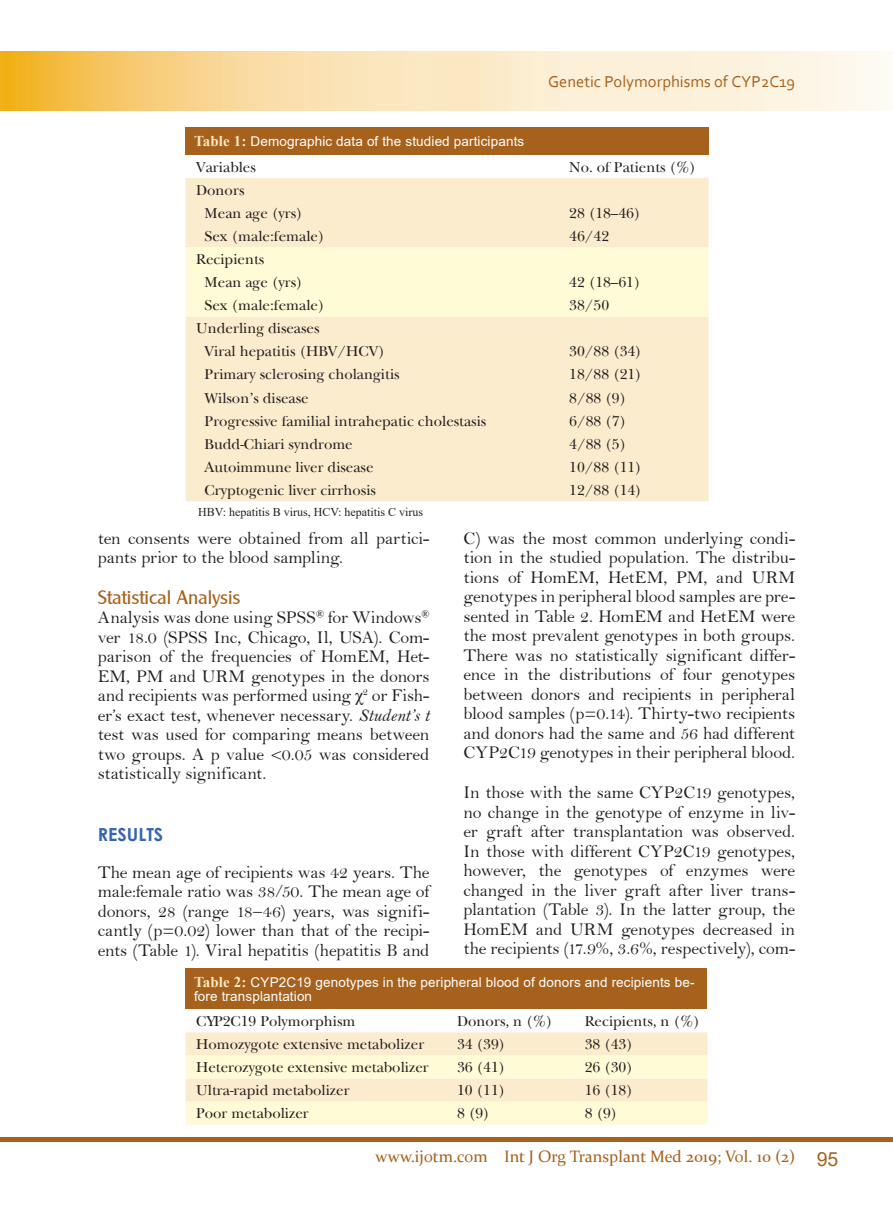
<style>
.page{position:relative;width:893px;height:1212px;background:#fff}
.page>*{position:absolute;margin:0;border:0;box-sizing:border-box;transform-origin:0 0}
.Sub_head{font:19.5px "Clearly Gothic";color:#a6611c}
.t1{font:19.5px "Arial";color:#a6611c}
.Body{font:18px/19.5px "Bell";letter-spacing:-.01em;color:#231f20;text-align:justify}
.Heading{font:700 18px "Century Gothic";color:#3665b0}
.t2{font:16.5px "Constantia";color:#a6611c}
.Running_Title{font:16.5px "Corbel";color:#a6611c}
.Table_Text{font:15px "Baskerville S Si";color:#231f20}
.table_indentate{font:15px "Baskerville S Si";color:#231f20}
.Table{font:13.5px/13.5px "Arial";letter-spacing:.01em;color:#fff}
.t3{font:12px "Times New Roman";color:#231f20}
.s1{font-family:"Times New Roman";font-weight:700;font-size:15px;color:#fbe8c2}
.s2{font-family:"Times New Roman"}
.s3{font-family:"Bell MT Italic"}
</style>
<div class="page">
<div style="left:0;top:1137px;width:893px;height:5px;background:#a6611c"></div>
<img style="left:0;top:52px;width:882px;height:59px">
<div style="left:185px;top:128px;width:523px;height:27px;background:#a6611c"></div>
<div style="left:185px;top:178px;width:523px;height:323px;background:#fcecce"></div>
<div style="left:185px;top:247px;width:523px;height:69px;background:#fffbd6"></div>
<div style="left:185px;top:968px;width:522px;height:41px;background:#a6611c"></div>
<svg style="left:185px;top:1032px;width:522px;height:93px;background:#fdf3d2"></svg>
<p class="Running_Title" style="left:548px;top:72px;width:249px">Genetic Polymorphisms of CYP2C19</p>
<p class="Table" style="left:194px;top:135px;width:332px"><span class="s1">Table 1:</span> Demographic data of the studied participants</p>
<p class="Table_Text" style="left:196px;top:157px;width:61px">Variables</p>
<p class="Table_Text" style="left:569px;top:157px;width:128px">No. of Patients (%)</p>
<p class="Table_Text" style="left:196px;top:180px;width:50px">Donors</p>
<p class="table_indentate" style="left:205px;top:204px;width:100px">Mean age (yrs)</p>
<p class="Table_Text" style="left:569px;top:204px;width:73px">28 (18–46)</p>
<p class="table_indentate" style="left:205px;top:227px;width:121px">Sex (male:female)</p>
<p class="Table_Text" style="left:569px;top:227px;width:41px">46/42</p>
<p class="Table_Text" style="left:196px;top:250px;width:70px">Recipients</p>
<p class="table_indentate" style="left:205px;top:273px;width:100px">Mean age (yrs)</p>
<p class="Table_Text" style="left:569px;top:273px;width:73px">42 (18–61)</p>
<p class="table_indentate" style="left:205px;top:296px;width:121px">Sex (male:female)</p>
<p class="Table_Text" style="left:569px;top:296px;width:41px">38/50</p>
<p class="Table_Text" style="left:196px;top:319px;width:125px">Underling diseases</p>
<p class="table_indentate" style="left:205px;top:342px;width:182px">Viral hepatitis (HBV/HCV)</p>
<p class="Table_Text" style="left:569px;top:342px;width:74px">30/88 (34)</p>
<p class="table_indentate" style="left:205px;top:365px;width:196px">Primary sclerosing cholangitis</p>
<p class="Table_Text" style="left:569px;top:365px;width:74px">18/88 (21)</p>
<p class="table_indentate" style="left:205px;top:388px;width:106px">Wilson’s disease</p>
<p class="Table_Text" style="left:569px;top:388px;width:58px">8/88 (9)</p>
<p class="table_indentate" style="left:205px;top:411px;width:283px">Progressive familial intrahepatic cholestasis</p>
<p class="Table_Text" style="left:569px;top:411px;width:58px">6/88 (7)</p>
<p class="table_indentate" style="left:205px;top:434px;width:150px">Budd-Chiari syndrome</p>
<p class="Table_Text" style="left:569px;top:434px;width:58px">4/88 (5)</p>
<p class="table_indentate" style="left:205px;top:458px;width:170px">Autoimmune liver disease</p>
<p class="Table_Text" style="left:569px;top:458px;width:74px">10/88 (11)</p>
<p class="table_indentate" style="left:205px;top:481px;width:173px">Cryptogenic liver cirrhosis</p>
<p class="Table_Text" style="left:569px;top:481px;width:74px">12/88 (14)</p>
<p class="t3" style="left:198px;top:503px;width:226px">HBV: hepatitis B virus, HCV: hepatitis C virus</p>
<p class="Body" style="left:98px;top:528px;width:333px">ten consents were obtained from all partici&shy;pants prior to the blood sampling.</p>
<p class="Sub_head" style="left:98px;top:586px;width:144px">Statistical Analysis</p>
<p class="Body" style="left:98px;top:608px;width:333px">Analysis was done using SPSS<sup>®</sup> for Windows<sup>® </sup>ver 18.0 (SPSS Inc, Chicago, Il, USA). Com&shy;parison of the frequencies of HomEM, Het-EM, PM and URM genotypes in the donors and recipients was performed using <span class="s2">χ</span><sup>2</sup> or Fish&shy;er’s exact test, whenever necessary. <span class="s3">Student’s t </span>test was used for comparing means between two groups. A p value &lt;0.05 was considered statistically significant.</p>
<p class="Heading" style="left:98px;top:821px;width:67px">RESULTS</p>
<p class="Body" style="left:98px;top:862px;width:333px">The mean age of recipients was 42 years. The male:female ratio was 38/50. The mean age of donors, 28 (range 18–46) years, was signifi&shy;cantly (p=0.02) lower than that of the recipi&shy;ents (Table 1). Viral hepatitis (hepatitis B and</p>
<p class="Body" style="left:463px;top:528px;width:333px">C) was the most common underlying condi&shy;tion in the studied population. The distribu&shy;tions of HomEM, HetEM, PM, and URM genotypes in peripheral blood samples are pre&shy;sented in Table 2. HomEM and HetEM were the most prevalent genotypes in both groups.<br>There was no statistically significant differ&shy;ence in the distributions of four genotypes between donors and recipients in peripheral blood samples (p=0.14). Thirty-two recipients and donors had the same and 56 had different CYP2C19 genotypes in their peripheral blood.</p>
<p class="Body" style="left:463px;top:783px;width:333px">In those with the same CYP2C19 genotypes, no change in the genotype of enzyme in liv&shy;er graft after transplantation was observed.<br>In those with different CYP2C19 genotypes, however, the genotypes of enzymes were changed in the liver graft after liver trans&shy;plantation (Table 3). In the latter group, the HomEM and URM genotypes decreased in the recipients (17.9%, 3.6%, respectively), com-</p>
<p class="Table" style="left:194px;top:976px;width:502px"><span class="s1">Table 2:</span> CYP2C19 genotypes in the peripheral blood of donors and recipients be&shy;fore transplantation</p>
<p class="Table_Text" style="left:196px;top:1012px;width:161px">CYP2C19 Polymorphism</p>
<p class="Table_Text" style="left:457px;top:1012px;width:97px">Donors, n (%)</p>
<p class="Table_Text" style="left:585px;top:1012px;width:117px">Recipients, n (%)</p>
<p class="Table_Text" style="left:196px;top:1035px;width:230px">Homozygote extensive metabolizer</p>
<p class="Table_Text" style="left:457px;top:1035px;width:50px">34 (39)</p>
<p class="Table_Text" style="left:585px;top:1035px;width:50px">38 (43)</p>
<p class="Table_Text" style="left:196px;top:1058px;width:234px">Heterozygote extensive metabolizer</p>
<p class="Table_Text" style="left:457px;top:1058px;width:50px">36 (41)</p>
<p class="Table_Text" style="left:585px;top:1058px;width:50px">26 (30)</p>
<p class="Table_Text" style="left:196px;top:1081px;width:155px">Ultra-rapid metabolizer</p>
<p class="Table_Text" style="left:457px;top:1081px;width:50px">10 (11)</p>
<p class="Table_Text" style="left:585px;top:1081px;width:50px">16 (18)</p>
<p class="Table_Text" style="left:196px;top:1104px;width:114px">Poor metabolizer</p>
<p class="Table_Text" style="left:457px;top:1104px;width:34px">8 (9)</p>
<p class="Table_Text" style="left:585px;top:1104px;width:34px">8 (9)</p>
<p class="t2" style="left:375px;top:1145px;width:421px">www.ijotm.com Int J Org Transplant Med 2019; Vol. 10 (2)</p>
<p class="t1" style="left:817px;top:1146px;width:23px">95</p>
</div>
